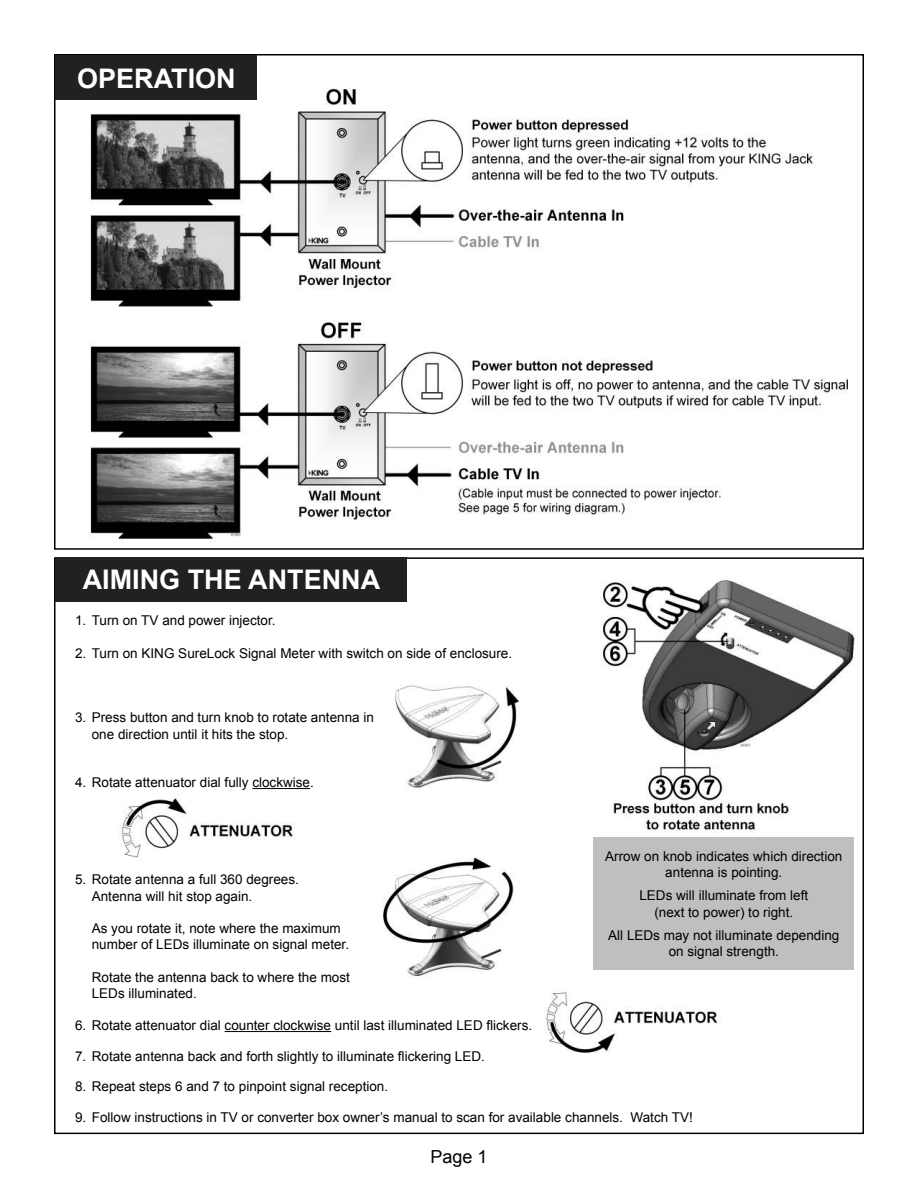
<style>
.page{position:relative;width:918px;height:1188px;background:#fff}
.page>*{position:absolute;margin:0;border:0;box-sizing:border-box;transform-origin:0 0}
.t1{font:700 27px "Arial";color:#fff}
.t2{font:18px "Arial";color:#000}
.t3{font:13.5px/16.2px "Arial";color:#000}
</style>
<div class="page">
<img style="left:121px;top:579px;width:734px;height:474px">
<hr style="left:252px;top:788px;width:58px;height:1px;background:#000">
<hr style="left:225px;top:1031px;width:106px;height:1px;background:#000">
<div style="left:594px;top:837px;width:260px;height:133px;background:#bfbfbf"></div>
<img style="left:90px;top:88px;width:758px;height:451px">
<div style="left:56px;top:55px;width:201px;height:45px;background:#212121"></div>
<div style="left:56px;top:557px;width:351px;height:45px;background:#212121"></div>
<h1 class="t1" style="left:77px;top:62px;width:160px">OPERATION</h1>
<h1 class="t1" style="left:83px;top:562px;width:299px">AIMING THE ANTENNA</h1>
<p class="t3" style="left:75px;top:614px;width:202px">1. Turn on TV and power injector.</p>
<p class="t3" style="left:75px;top:646px;width:439px">2. Turn on KING SureLock Signal Meter with switch on side of enclosure.</p>
<p class="t3" style="left:92px;top:711px;width:284px;text-indent:-17px">3. Press button and turn knob to rotate antenna in one direction until it hits the stop.</p>
<p class="t3" style="left:75px;top:776px;width:240px">4. Rotate attenuator dial fully clockwise.</p>
<p class="t3" style="left:605px;top:849px;width:239px;text-align:center">Arrow on knob indicates which direction antenna is pointing.</p>
<p class="t3" style="left:639px;top:889px;width:170px;text-align:center">LEDs will illuminate from left (next to power) to right.</p>
<p class="t3" style="left:608px;top:928px;width:233px;text-align:center">All LEDs may not illuminate depending on signal strength.</p>
<p class="t3" style="left:92px;top:873px;width:209px;text-indent:-17px">5. Rotate antenna a full 360 degrees.<br>Antenna will hit stop again.</p>
<p class="t3" style="left:92px;top:921px;width:259px">As you rotate it, note where the maximum number of LEDs illuminate on signal meter.</p>
<p class="t3" style="left:92px;top:970px;width:260px">Rotate the antenna back to where the most<br>LEDs illuminated.</p>
<p class="t3" style="left:75px;top:1019px;width:459px">6. Rotate attenuator dial counter clockwise until last illuminated LED flickers.</p>
<p class="t3" style="left:75px;top:1048px;width:411px">7. Rotate antenna back and forth slightly to illuminate flickering LED.</p>
<p class="t3" style="left:75px;top:1080px;width:315px">8. Repeat steps 6 and 7 to pinpoint signal reception.</p>
<p class="t3" style="left:75px;top:1109px;width:619px">9. Follow instructions in TV or converter box owner’s manual to scan for available channels. Watch TV!</p>
<h2 class="t2" style="left:430px;top:1150px;width:59px">Page 1</h2>
</div>
